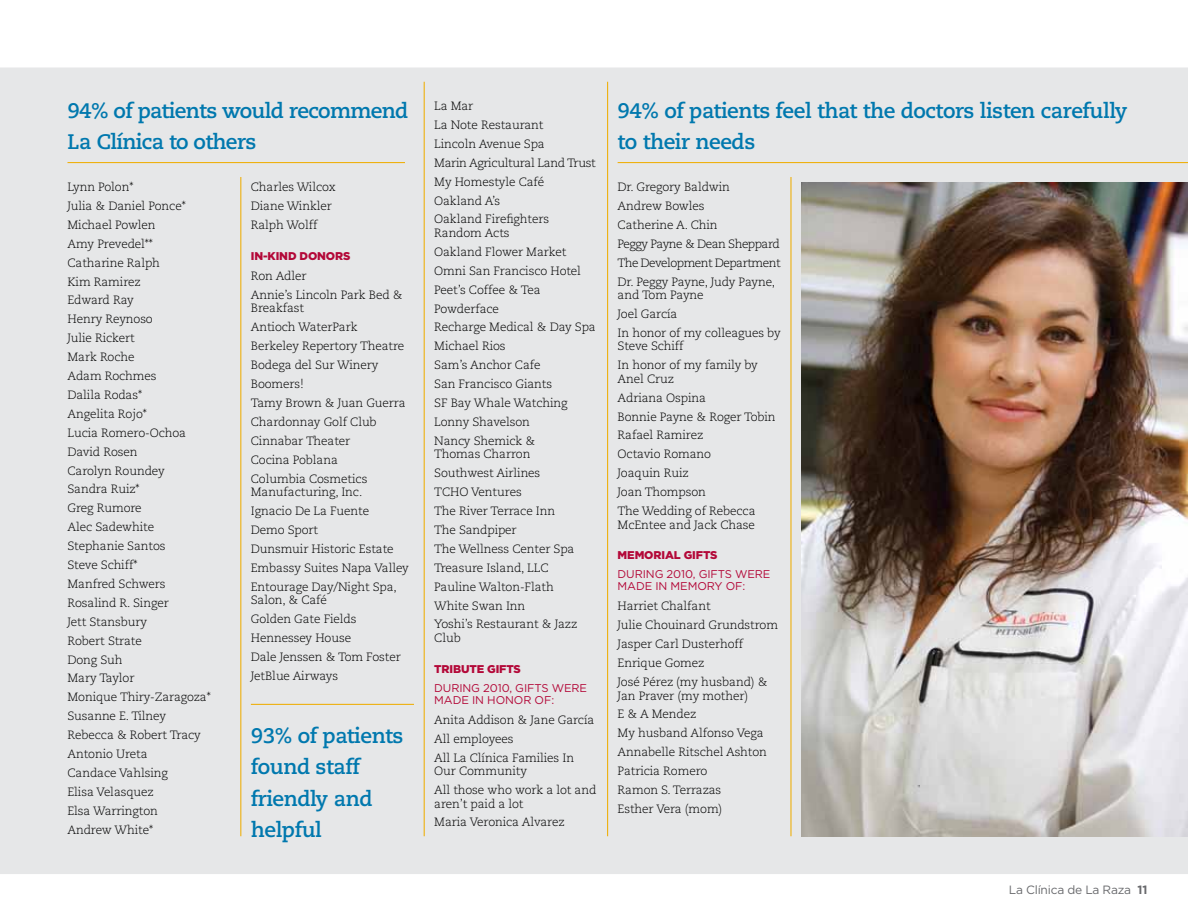
<style>
.page{position:relative;width:1188px;height:918px;background:#fff}
.page>*{position:absolute;margin:0;border:0;box-sizing:border-box;transform-origin:0 0}
.t1{font:700 21px/31.5px "Caecilia";letter-spacing:-.02em;color:#0078ae}
.t2{font:300 12px/18.9px "Caecilia";letter-spacing:-.01em;color:#000}
.t3{font:12px "Gotham";letter-spacing:-.02em;color:#696a6d}
.t4{font:11.25px/12px "Gotham";letter-spacing:-.01em;color:#b30838}
.t5{font:900 11.25px "Gotham";letter-spacing:-.01em;color:#b30838}
.s1{font-weight:700}
</style>
<div class="page">
<div style="left:0;top:68px;width:1188px;height:806px;background:#e6e7e8"></div>
<hr style="left:240px;top:177px;width:1px;height:659px;background:#eeb111">
<hr style="left:424px;top:82px;width:1px;height:754px;background:#eeb111">
<hr style="left:607px;top:82px;width:1px;height:754px;background:#eeb111">
<hr style="left:790px;top:177px;width:2px;height:659px;background:#eeb111">
<img style="left:801px;top:182px;width:387px;height:655px">
<hr style="left:68px;top:162px;width:337px;height:1px;background:#eeb111">
<hr style="left:251px;top:704px;width:163px;height:1px;background:#eeb111">
<hr style="left:618px;top:162px;width:570px;height:1px;background:#eeb111">
<h1 class="t1" style="left:68px;top:95px;width:343px">94% of patients would recommend<br>La Clínica to others</h1>
<h1 class="t1" style="left:618px;top:95px;width:511px">94% of patients feel that the doctors listen carefully to their needs</h1>
<p class="t2" style="left:434px;top:97px;width:163px">La Mar<br>La Note Restaurant<br>Lincoln Avenue Spa<br>Marin Agricultural Land Trust<br>My Homestyle Café<br>Oakland A’s<br>Oakland Firefighters</p>
<p class="t2" style="left:434px;top:224px;width:163px">Random Acts<br>Oakland Flower Market<br>Omni San Francisco Hotel<br>Peet’s Coffee &amp; Tea<br>Powderface<br>Recharge Medical &amp; Day Spa<br>Michael Rios<br>Sam’s Anchor Cafe<br>San Francisco Giants<br>SF Bay Whale Watching<br>Lonny Shavelson<br>Nancy Shemick &amp;</p>
<p class="t2" style="left:434px;top:445px;width:144px">Thomas Charron<br>Southwest Airlines<br>TCHO Ventures<br>The River Terrace Inn<br>The Sandpiper<br>The Wellness Center Spa<br>Treasure Island, LLC<br>Pauline Walton-Flath<br>White Swan Inn<br>Yoshi’s Restaurant &amp; Jazz</p>
<p class="t2" style="left:434px;top:629px;width:28px">Club</p>
<p class="t5" style="left:434px;top:662px;width:36px">TRIBUTE</p>
<p class="t5" style="left:487px;top:662px;width:8px">GIFTS</p>
<p class="t4" style="left:434px;top:681px;width:154px">DURING 2010, GIFTS WERE<br>MADE IN HONOR OF:</p>
<p class="t2" style="left:434px;top:711px;width:162px">Anita Addison &amp; Jane García<br>All employees<br>All La Clínica Families In</p>
<p class="t2" style="left:434px;top:762px;width:164px">Our Community<br>All those who work a lot and</p>
<p class="t2" style="left:434px;top:794px;width:132px">aren’t paid a lot<br>Maria Veronica Alvarez</p>
<p class="t2" style="left:68px;top:178px;width:145px">Lynn Polon*<br>Julia &amp; Daniel Ponce*<br>Michael Powlen<br>Amy Prevedel**<br>Catharine Ralph<br>Kim Ramirez<br>Edward Ray<br>Henry Reynoso<br>Julie Rickert<br>Mark Roche<br>Adam Rochmes<br>Dalila Rodas*<br>Angelita Rojo*<br>Lucia Romero-Ochoa<br>David Rosen<br>Carolyn Roundey<br>Sandra Ruiz*<br>Greg Rumore<br>Alec Sadewhite<br>Stephanie Santos<br>Steve Schiff*<br>Manfred Schwers<br>Rosalind R. Singer<br>Jett Stansbury<br>Robert Strate<br>Dong Suh<br>Mary Taylor<br>Monique Thiry-Zaragoza*<br>Susanne E. Tilney<br>Rebecca &amp; Robert Tracy<br>Antonio Ureta<br>Candace Vahlsing<br>Elisa Velasquez<br>Elsa Warrington<br>Andrew White*</p>
<p class="t2" style="left:251px;top:178px;width:86px">Charles Wilcox<br>Diane Winkler<br>Ralph Wolff</p>
<p class="t2" style="left:618px;top:178px;width:165px">Dr. Gregory Baldwin<br>Andrew Bowles<br>Catherine A. Chin<br>Peggy Payne &amp; Dean Sheppard<br>The Development Department<br>Dr. Peggy Payne, Judy Payne,</p>
<p class="t2" style="left:618px;top:286px;width:165px">and Tom Payne<br>Joel García<br>In honor of my colleagues by</p>
<p class="t2" style="left:618px;top:337px;width:142px">Steve Schiff<br>In honor of my family by</p>
<p class="t2" style="left:618px;top:369px;width:160px">Anel Cruz<br>Adriana Ospina<br>Bonnie Payne &amp; Roger Tobin<br>Rafael Ramirez<br>Octavio Romano<br>Joaquin Ruiz<br>Joan Thompson<br>The Wedding of Rebecca</p>
<p class="t2" style="left:618px;top:515px;width:139px">McEntee and Jack Chase</p>
<p class="t5" style="left:618px;top:549px;width:9px">MEMORI</p>
<p class="t5" style="left:665px;top:549px;width:27px">AL GIFTS</p>
<p class="t4" style="left:618px;top:568px;width:154px">DURING 2010, GIFTS WERE<br>MADE IN MEMORY OF:</p>
<p class="t2" style="left:618px;top:597px;width:162px">Harriet Chalfant<br>Julie Chouinard Grundstrom<br>Jasper Carl Dusterhoff<br>Enrique Gomez<br>José Pérez (my husband) &amp;</p>
<p class="t2" style="left:618px;top:686px;width:151px">Jan Praver (my mother)<br>E &amp; A Mendez<br>My husband Alfonso Vega<br>Annabelle Ritschel Ashton<br>Patricia Romero<br>Ramon S. Terrazas<br>Esther Vera (mom)</p>
<p class="t5" style="left:251px;top:249px;width:101px">IN-KIND DONORS</p>
<p class="t2" style="left:251px;top:267px;width:153px">Ron Adler<br>Annie’s Lincoln Park Bed &amp;</p>
<p class="t2" style="left:251px;top:299px;width:156px">Breakfast<br>Antioch WaterPark<br>Berkeley Repertory Theatre<br>Bodega del Sur Winery<br>Boomers!<br>Tamy Brown &amp; Juan Guerra<br>Chardonnay Golf Club<br>Cinnabar Theater<br>Cocina Poblana<br>Columbia Cosmetics</p>
<p class="t2" style="left:251px;top:483px;width:160px">Manufacturing, Inc.<br>Ignacio De La Fuente<br>Demo Sport<br>Dunsmuir Historic Estate<br>Embassy Suites Napa Valley<br>Entourage Day/Night Spa,</p>
<p class="t2" style="left:251px;top:591px;width:152px">Salon, &amp; Café<br>Golden Gate Fields<br>Hennessey House<br>Dale Jenssen &amp; Tom Foster<br>JetBlue Airways</p>
<h1 class="t1" style="left:251px;top:720px;width:154px">93% of patients found staff friendly and helpful</h1>
<p class="t3" style="left:1009px;top:883px;width:140px">LA CLÍNICA DE LA RAZA <span class="s1">11</span></p>
</div>
